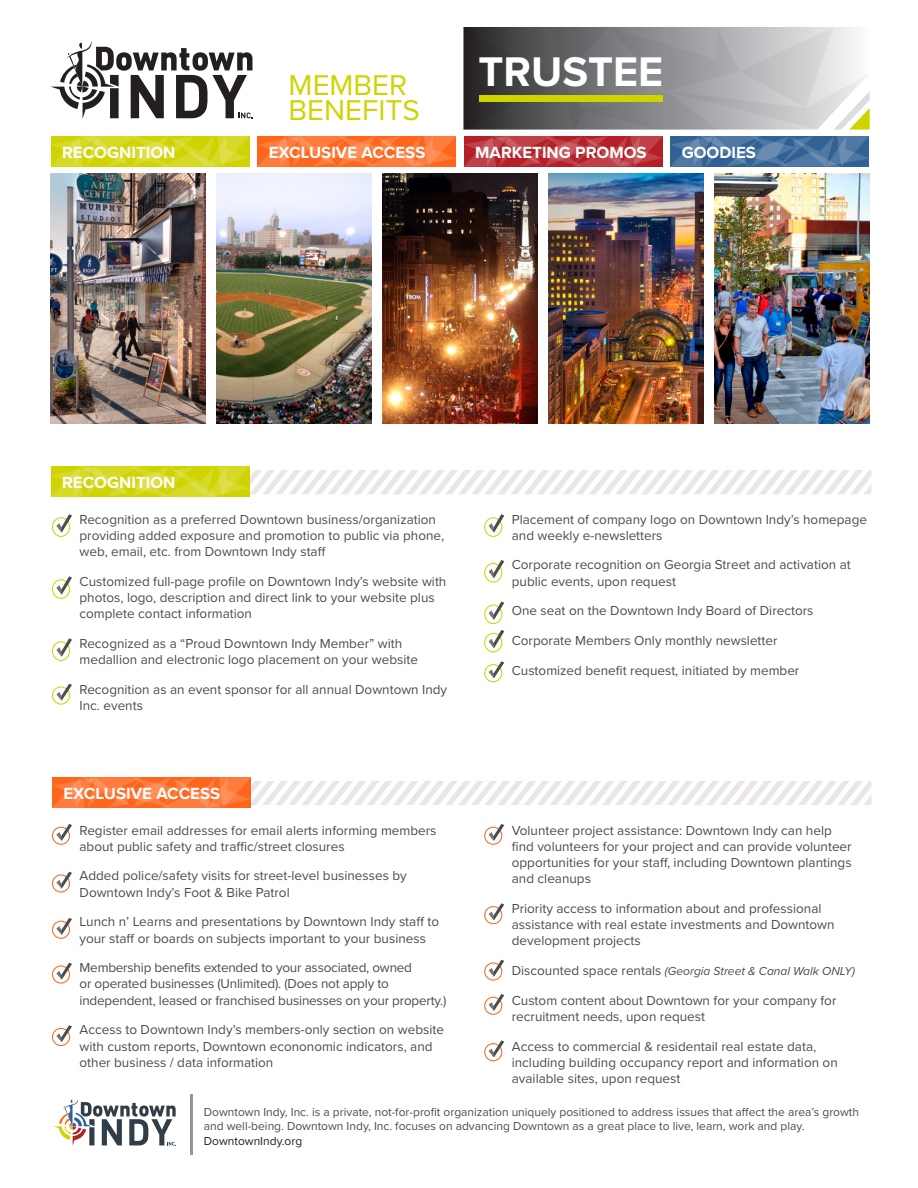
<style>
.page{position:relative;width:918px;height:1188px;background:#fff}
.page>*{position:absolute;margin:0;border:0;box-sizing:border-box;transform-origin:0 0}
.t1{font:700 43.05px "Proxima Nova";color:#fff}
.t2{font:29.7px/25.5px "Proxima Nova";color:#cfd400}
.t3{font:700 16.8px "Proxima Nova";color:#fff}
.t4{font:13.5px/16.2px "Proxima Nova";color:#4b4c4d}
.t5{font:12px/14.4px "Proxima Nova";color:#4b4c4d}
.t6{font:italic 12px "Proxima Nova";color:#4b4c4d}
.t7{font:12px "Proxima Nova";color:#231f20}
.s1{font-style:normal;font-size:13.5px}
</style>
<div class="page">
<img style="left:50px;top:173px;width:156px;height:158px">
<img style="left:216px;top:173px;width:156px;height:158px">
<img style="left:382px;top:173px;width:155px;height:158px">
<img style="left:548px;top:173px;width:155px;height:158px">
<img style="left:714px;top:173px;width:155px;height:158px">
<svg style="left:50px;top:41px;width:203px;height:78px"></svg>
<svg style="left:463px;top:27px;width:407px;height:103px;background:#929293"></svg>
<div style="left:479px;top:96px;width:183px;height:6px;background:#cfd400"></div>
<svg style="left:51px;top:136px;width:199px;height:31px;background:#d4d81c"></svg>
<svg style="left:464px;top:136px;width:199px;height:31px;background:#bd373f"></svg>
<svg style="left:257px;top:136px;width:199px;height:31px;background:#ff7634"></svg>
<svg style="left:670px;top:136px;width:199px;height:31px;background:#4872a0"></svg>
<hr style="left:191px;top:1094px;width:2px;height:60px;background:#939598">
<svg style="left:53px;top:1099px;width:123px;height:47px"></svg>
<img style="left:50px;top:331px;width:821px;height:166px">
<div style="left:52px;top:517px;width:18px;height:20px;border:1px solid #cfd400;border-radius:50%"></div>
<svg style="left:56px;top:514px;width:16px;height:19px"></svg>
<div style="left:484px;top:517px;width:18px;height:20px;border:1px solid #cfd400;border-radius:50%"></div>
<svg style="left:489px;top:514px;width:15px;height:19px"></svg>
<div style="left:52px;top:579px;width:18px;height:20px;border:1px solid #cfd400;border-radius:50%"></div>
<svg style="left:56px;top:576px;width:16px;height:19px"></svg>
<div style="left:484px;top:563px;width:18px;height:20px;border:1px solid #cfd400;border-radius:50%"></div>
<svg style="left:489px;top:560px;width:15px;height:18px"></svg>
<div style="left:484px;top:604px;width:18px;height:20px;border:1px solid #cfd400;border-radius:50%"></div>
<svg style="left:489px;top:602px;width:15px;height:18px"></svg>
<svg style="left:52px;top:630px;width:819px;height:178px"></svg>
<div style="left:52px;top:827px;width:18px;height:18px;border:1px solid #ff661c;border-radius:50%"></div>
<svg style="left:56px;top:824px;width:16px;height:17px"></svg>
<div style="left:52px;top:874px;width:18px;height:19px;border:1px solid #ff661c;border-radius:50%"></div>
<svg style="left:56px;top:872px;width:16px;height:17px"></svg>
<div style="left:52px;top:921px;width:18px;height:18px;border:1px solid #ff661c;border-radius:50%"></div>
<svg style="left:56px;top:918px;width:16px;height:17px"></svg>
<div style="left:52px;top:965px;width:18px;height:19px;border:1px solid #ff661c;border-radius:50%"></div>
<svg style="left:56px;top:963px;width:16px;height:17px"></svg>
<div style="left:52px;top:1028px;width:18px;height:18px;border:1px solid #ff661c;border-radius:50%"></div>
<svg style="left:56px;top:1025px;width:16px;height:17px"></svg>
<div style="left:484px;top:827px;width:18px;height:18px;border:1px solid #ff661c;border-radius:50%"></div>
<svg style="left:489px;top:824px;width:15px;height:17px"></svg>
<div style="left:484px;top:906px;width:18px;height:18px;border:1px solid #ff661c;border-radius:50%"></div>
<svg style="left:489px;top:903px;width:15px;height:17px"></svg>
<div style="left:484px;top:962px;width:18px;height:19px;border:1px solid #ff661c;border-radius:50%"></div>
<svg style="left:489px;top:960px;width:15px;height:17px"></svg>
<div style="left:484px;top:997px;width:18px;height:18px;border:1px solid #ff661c;border-radius:50%"></div>
<svg style="left:489px;top:994px;width:15px;height:17px"></svg>
<div style="left:484px;top:1043px;width:18px;height:18px;border:1px solid #ff661c;border-radius:50%"></div>
<svg style="left:489px;top:1040px;width:15px;height:17px"></svg>
<h2 class="t2" style="left:289px;top:71px;width:133px">MEMBER<br>BENEFITS</h2>
<h1 class="t1" style="left:479px;top:40px;width:186px">TRUSTEE</h1>
<p class="t3" style="left:62px;top:139px;width:115px">RECOGNITION</p>
<p class="t3" style="left:269px;top:139px;width:158px">EXCLUSIVE ACCESS</p>
<p class="t3" style="left:475px;top:139px;width:173px">MARKETING PROMOS</p>
<p class="t3" style="left:682px;top:139px;width:76px">GOODIES</p>
<p class="t3" style="left:62px;top:470px;width:115px">RECOGNITION</p>
<p class="t4" style="left:80px;top:510px;width:366px">Recognition as a preferred Downtown business/organization providing added exposure and promotion to public via phone, web, email, etc. from Downtown Indy staff</p>
<p class="t4" style="left:80px;top:572px;width:368px">Customized full-page profile on Downtown Indy’s website with photos, logo, description and direct link to your website plus complete contact information</p>
<p class="t4" style="left:80px;top:635px;width:340px">Recognized as a “Proud Downtown Indy Member” with medallion and electronic logo placement on your website</p>
<p class="t4" style="left:80px;top:680px;width:369px">Recognition as an event sponsor for all annual Downtown Indy<br>Inc. events</p>
<p class="t3" style="left:64px;top:781px;width:158px">EXCLUSIVE ACCESS</p>
<p class="t4" style="left:80px;top:821px;width:358px">Register email addresses for email alerts informing members about public safety and traffic/street closures</p>
<p class="t4" style="left:80px;top:867px;width:329px">Added police/safety visits for street-level businesses by<br>Downtown Indy’s Foot &amp; Bike Patrol</p>
<p class="t4" style="left:80px;top:913px;width:361px">Lunch n’ Learns and presentations by Downtown Indy staff to your staff or boards on subjects important to your business</p>
<p class="t4" style="left:80px;top:959px;width:368px">Membership benefits extended to your associated, owned<br>or operated businesses (Unlimited). (Does not apply to independent, leased or franchised businesses on your property.)</p>
<p class="t4" style="left:80px;top:1021px;width:366px">Access to Downtown Indy’s members-only section on website with custom reports, Downtown econonomic indicators, and other business / data information</p>
<p class="t4" style="left:512px;top:510px;width:357px">Placement of company logo on Downtown Indy’s homepage and weekly e-newsletters</p>
<p class="t4" style="left:512px;top:556px;width:340px">Corporate recognition on Georgia Street and activation at public events, upon request</p>
<p class="t4" style="left:512px;top:602px;width:303px">One seat on the Downtown Indy Board of Directors</p>
<p class="t4" style="left:512px;top:632px;width:267px">Corporate Members Only monthly newsletter</p>
<p class="t4" style="left:512px;top:662px;width:289px">Customized benefit request, initiated by member</p>
<p class="t4" style="left:512px;top:821px;width:341px">Volunteer project assistance: Downtown Indy can help find volunteers for your project and can provide volunteer opportunities for your staff, including Downtown plantings and cleanups</p>
<p class="t4" style="left:512px;top:900px;width:324px">Priority access to information about and professional assistance with real estate investments and Downtown development projects</p>
<p class="t6" style="left:512px;top:962px;width:345px"><span class="s1">Discounted space rentals</span> (Georgia Street &amp; Canal Walk ONLY)</p>
<p class="t4" style="left:512px;top:991px;width:326px">Custom content about Downtown for your company for recruitment needs, upon request</p>
<p class="t4" style="left:512px;top:1037px;width:327px">Access to commercial &amp; residentail real estate data, including building occupancy report and information on available sites, upon request</p>
<p class="t5" style="left:204px;top:1104px;width:657px">Downtown Indy, Inc. is a private, not-for-profit organization uniquely positioned to address issues that affect the area’s growth and well-being. Downtown Indy, Inc. focuses on advancing Downtown as a great place to live, learn, work and play.</p>
<p class="t7" style="left:204px;top:1132px;width:100px">DowntownIndy.org</p>
</div>
